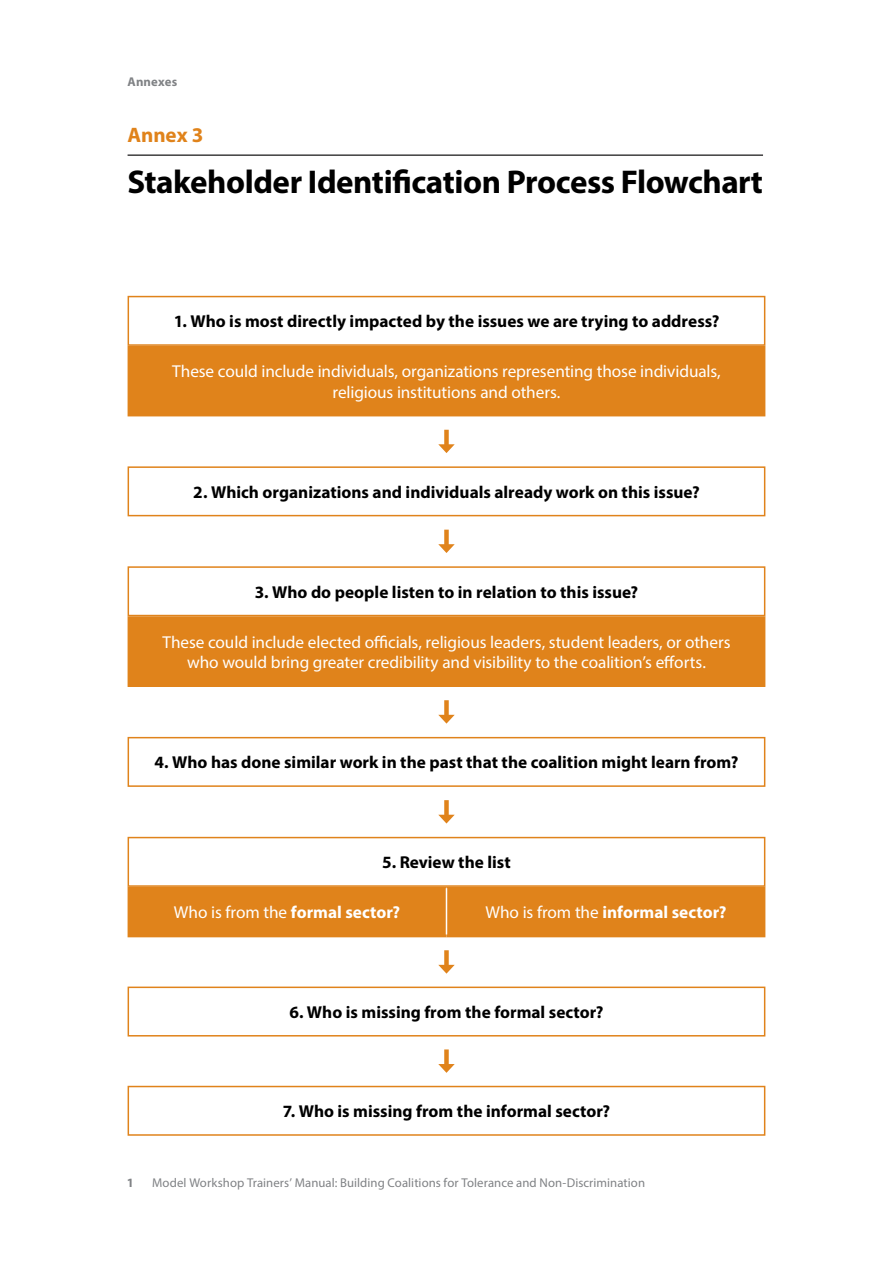
<style>
.page{position:relative;width:893px;height:1263px;background:#fff}
.page>*{position:absolute;margin:0;border:0;box-sizing:border-box;transform-origin:0 0}
.t1{font:700 33px "Myriad Pro";letter-spacing:-.015em;color:#000}
.t2{font:700 21px "Myriad Pro";letter-spacing:-.005em;color:#e0831b}
.t3{font:700 17.25px "Myriad Pro";color:#000}
.t4{font:17.25px/20.7px "Myriad Pro";letter-spacing:-.005em;color:#fff;text-align:center}
.t5{font:700 17.25px "Myriad Pro";color:#fff}
.t6{font:12.75px "Myriad Pro";letter-spacing:.005em;color:#808285}
.t7{font:700 12.75px "Myriad Pro";letter-spacing:.01em;color:#808285}
.s1{font-weight:400}
</style>
<div class="page">
<hr style="left:128px;top:154px;width:635px;height:2px;background:#292829">
<div style="left:128px;top:296px;width:637px;height:50px;border:2px solid #e0831b"></div>
<div style="left:128px;top:566px;width:637px;height:50px;border:2px solid #e0831b"></div>
<div style="left:128px;top:837px;width:637px;height:50px;border:2px solid #e0831b"></div>
<div style="left:128px;top:466px;width:637px;height:50px;border:2px solid #e0831b"></div>
<div style="left:128px;top:737px;width:637px;height:50px;border:2px solid #e0831b"></div>
<div style="left:128px;top:986px;width:637px;height:50px;border:2px solid #e0831b"></div>
<div style="left:128px;top:1086px;width:637px;height:50px;border:2px solid #e0831b"></div>
<div style="left:128px;top:346px;width:637px;height:70px;background:#e0831b"></div>
<div style="left:128px;top:617px;width:637px;height:69px;background:#e0831b"></div>
<div style="left:128px;top:616px;width:637px;height:71px;border:2px solid #e0831b"></div>
<div style="left:128px;top:887px;width:318px;height:49px;background:#e0831b"></div>
<div style="left:128px;top:887px;width:318px;height:50px;border:2px solid #e0831b"></div>
<div style="left:447px;top:887px;width:318px;height:49px;background:#e0831b"></div>
<div style="left:446px;top:887px;width:319px;height:50px;border:2px solid #e0831b"></div>
<div style="left:444px;top:430px;width:5px;height:17px;background:#e0831b"></div>
<svg style="left:438px;top:444px;width:17px;height:9px"></svg>
<div style="left:444px;top:530px;width:5px;height:16px;background:#e0831b"></div>
<svg style="left:438px;top:544px;width:17px;height:9px"></svg>
<div style="left:444px;top:800px;width:5px;height:17px;background:#e0831b"></div>
<svg style="left:438px;top:815px;width:17px;height:8px"></svg>
<div style="left:444px;top:950px;width:5px;height:17px;background:#e0831b"></div>
<svg style="left:438px;top:965px;width:17px;height:9px"></svg>
<div style="left:444px;top:1049px;width:5px;height:17px;background:#e0831b"></div>
<svg style="left:438px;top:1064px;width:17px;height:9px"></svg>
<div style="left:444px;top:700px;width:5px;height:17px;background:#e0831b"></div>
<svg style="left:438px;top:715px;width:17px;height:9px"></svg>
<hr style="left:446px;top:888px;width:1px;height:46px;background:#fff">
<p class="t7" style="left:128px;top:73px;width:51px">Annexes</p>
<p class="t2" style="left:128px;top:121px;width:77px">Annex 3</p>
<h1 class="t1" style="left:128px;top:161px;width:637px">Stakeholder Identification Process Flowchart</h1>
<p class="t3" style="left:174px;top:310px;width:547px">1. Who is most directly impacted by the issues we are trying to address?</p>
<p class="t4" style="left:172px;top:361px;width:550px">These could include individuals, organizations representing those individuals, religious institutions and others.</p>
<p class="t3" style="left:193px;top:481px;width:508px">2. Which organizations and individuals already work on this issue?</p>
<p class="t3" style="left:255px;top:581px;width:385px">3. Who do people listen to in relation to this issue?</p>
<p class="t4" style="left:162px;top:631px;width:570px">These could include elected officials, religious leaders, student leaders, or others who would bring greater credibility and visibility to the coalition’s efforts.</p>
<p class="t3" style="left:155px;top:751px;width:585px">4. Who has done similar work in the past that the coalition might learn from?</p>
<p class="t3" style="left:382px;top:851px;width:130px">5. Review the list</p>
<p class="t5" style="left:174px;top:901px;width:228px"><span class="s1">Who is from the</span> formal sector?</p>
<p class="t5" style="left:485px;top:901px;width:242px"><span class="s1">Who is from the</span> informal sector?</p>
<p class="t3" style="left:289px;top:1001px;width:316px">6. Who is missing from the formal sector?</p>
<p class="t3" style="left:283px;top:1100px;width:329px">7. Who is missing from the informal sector?</p>
<p class="t7" style="left:127px;top:1174px;width:9px">1</p>
<p class="t6" style="left:152px;top:1174px;width:494px">Model Workshop Trainers’ Manual: Building Coalitions for Tolerance and Non-Discrimination</p>
</div>
